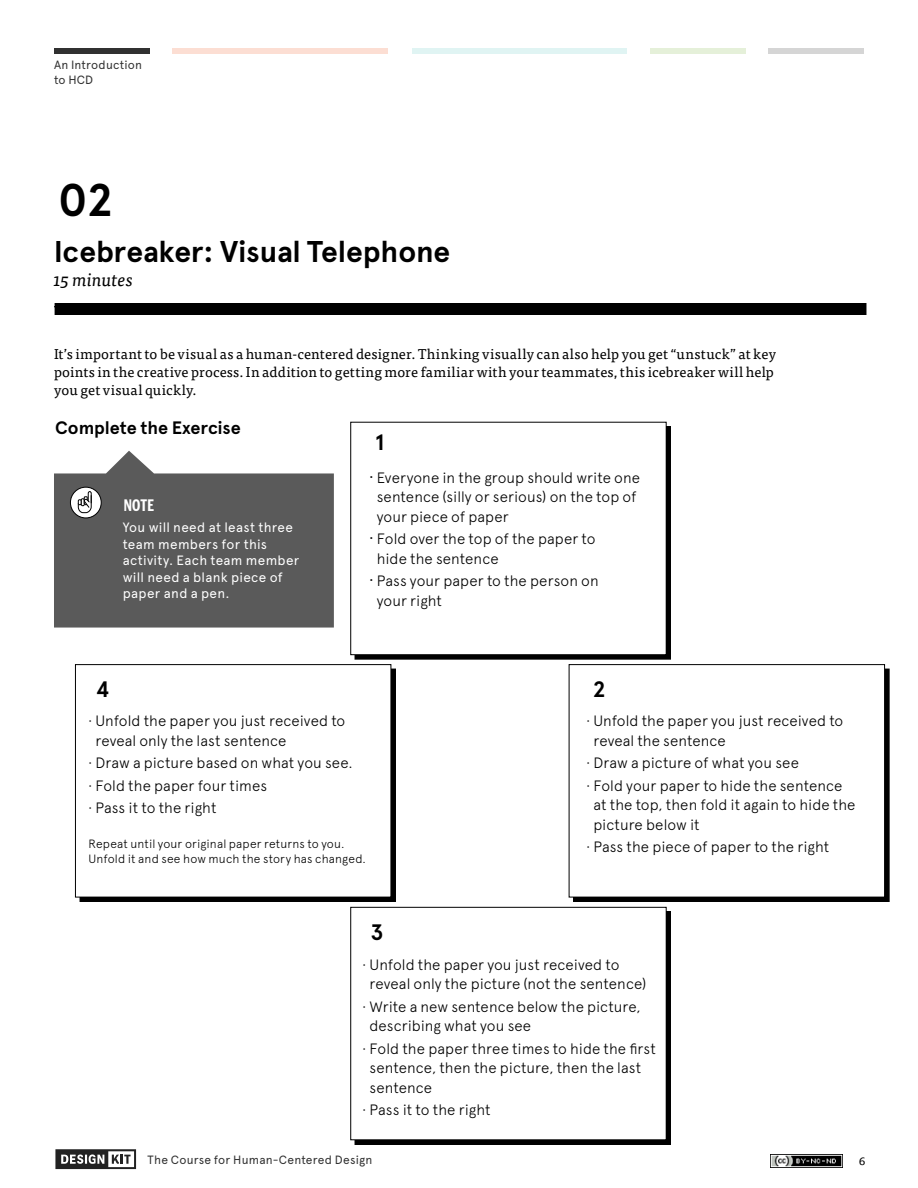
<style>
.page{position:relative;width:918px;height:1188px;background:#fff}
.page>*{position:absolute;margin:0;border:0;box-sizing:border-box;transform-origin:0 0}
.t1{font:700 45.9px "Apercu";color:#000}
.t2{font:700 30px "Apercu";letter-spacing:-.005em;color:#000}
.t3{font:700 22.35px "Apercu";color:#000}
.t4{font:700 18px "Apercu";letter-spacing:-.005em;color:#000}
.t5{font:italic 18px "Tisa OT";letter-spacing:-.005em;color:#000}
.t6{font:700 15.75px "Benton Sans Comp";color:#fff}
.t7{font:300 15px/19.5px "Apercu";letter-spacing:.005em;color:#000}
.t8{font:14.25px/18px "Tisa OT";letter-spacing:.015em;color:#000}
.t9{font:13.5px/16.5px "Apercu";letter-spacing:.025em;color:#fff}
.t10{font:300 12px/15px "Apercu";letter-spacing:.015em;color:#000}
.t11{font:12px/15px "Apercu";letter-spacing:.015em;color:#313131}
.t12{font:12px "Tisa OT";color:#000}
.s1{font-size:12px}
</style>
<div class="page">
<div style="left:173px;top:48px;width:107px;height:6px;background:#fcded3"></div>
<div style="left:280px;top:48px;width:108px;height:6px;background:#fcded3"></div>
<div style="left:412px;top:48px;width:215px;height:6px;background:#e0f4f3"></div>
<div style="left:768px;top:48px;width:96px;height:6px;background:#d5d5d5"></div>
<div style="left:54px;top:48px;width:95px;height:6px;background:#313131"></div>
<div style="left:650px;top:48px;width:95px;height:5px;background:#e5f0d9"></div>
<svg style="left:55px;top:1150px;width:81px;height:19px"></svg>
<img style="left:770px;top:1154px;width:72px;height:14px">
<hr style="left:54px;top:306px;width:810px;height:1px;background:#000">
<div style="left:355px;top:911px;width:316px;height:234px;background:#000"></div>
<div style="left:351px;top:907px;width:315px;height:233px;background:#fff"></div>
<div style="left:350px;top:907px;width:317px;height:233px;border:1px solid #000"></div>
<div style="left:355px;top:426px;width:316px;height:234px;background:#000"></div>
<div style="left:351px;top:422px;width:315px;height:233px;background:#fff"></div>
<div style="left:350px;top:422px;width:317px;height:233px;border:1px solid #000"></div>
<div style="left:573px;top:669px;width:317px;height:233px;background:#000"></div>
<div style="left:569px;top:665px;width:316px;height:232px;background:#fff"></div>
<div style="left:569px;top:664px;width:316px;height:234px;border:1px solid #000"></div>
<div style="left:79px;top:669px;width:317px;height:233px;background:#000"></div>
<div style="left:75px;top:665px;width:316px;height:232px;background:#fff"></div>
<div style="left:75px;top:664px;width:316px;height:234px;border:1px solid #000"></div>
<div style="left:55px;top:303px;width:811px;height:12px;background:#000"></div>
<svg style="left:54px;top:451px;width:280px;height:177px;background:#6d6d6d"></svg>
<div style="left:70px;top:487px;width:31px;height:31px;background:#fff;border-radius:50%"></div>
<div style="left:70px;top:487px;width:32px;height:31px;border:1px solid #000;border-radius:50%"></div>
<svg style="left:77px;top:491px;width:15px;height:23px"></svg>
<p class="t11" style="left:54px;top:57px;width:90px">An Introduction to HCD</p>
<h1 class="t1" style="left:58px;top:173px;width:57px">02</h1>
<h2 class="t2" style="left:54px;top:233px;width:398px">Icebreaker: Visual Telephone</h2>
<p class="t5" style="left:54px;top:269px;width:81px">15 minutes</p>
<p class="t8" style="left:54px;top:346px;width:724px">It’s important to be visual as a human-centered designer. Thinking visually can also help you get “unstuck” at key points in the creative process. In addition to getting more familiar with your teammates, this icebreaker will help you get visual quickly.</p>
<p class="t4" style="left:55px;top:417px;width:187px">Complete the Exercise</p>
<p class="t6" style="left:124px;top:496px;width:32px">NOTE</p>
<p class="t9" style="left:123px;top:519px;width:178px">You will need at least three team members for this activity. Each team member will need a blank piece of paper and a pen.</p>
<h3 class="t3" style="left:375px;top:429px;width:11px">1</h3>
<p class="t7" style="left:377px;top:468px;width:265px;text-indent:-8px">• Everyone in the group should write one sentence (silly or serious) on the top of your piece of paper</p>
<p class="t7" style="left:377px;top:529px;width:220px;text-indent:-8px">• Fold over the top of the paper to hide the sentence</p>
<p class="t7" style="left:377px;top:571px;width:223px;text-indent:-8px">• Pass your paper to the person on your right</p>
<h3 class="t3" style="left:96px;top:675px;width:15px">4</h3>
<h3 class="t3" style="left:593px;top:675px;width:14px">2</h3>
<p class="t7" style="left:95px;top:711px;width:252px;text-indent:-7px"><span class="s1">•</span> Unfold the paper you just received to reveal only the last sentence</p>
<p class="t7" style="left:89px;top:753px;width:266px"><span class="s1">•</span> Draw a picture based on what you see.</p>
<p class="t7" style="left:89px;top:776px;width:180px"><span class="s1">•</span> Fold the paper four times</p>
<p class="t7" style="left:89px;top:798px;width:130px"><span class="s1">•</span> Pass it to the right</p>
<p class="t10" style="left:89px;top:836px;width:279px">Repeat until your original paper returns to you.<br>Unfold it and see how much the story has changed.</p>
<h3 class="t3" style="left:371px;top:918px;width:15px">3</h3>
<p class="t7" style="left:593px;top:711px;width:252px;text-indent:-7px"><span class="s1">•</span> Unfold the paper you just received to reveal the sentence</p>
<p class="t7" style="left:587px;top:753px;width:214px"><span class="s1">•</span> Draw a picture of what you see</p>
<p class="t7" style="left:593px;top:776px;width:264px;text-indent:-7px"><span class="s1">•</span> Fold your paper to hide the sentence at the top, then fold it again to hide the picture below it</p>
<p class="t7" style="left:587px;top:837px;width:244px"><span class="s1">•</span> Pass the piece of paper to the right</p>
<p class="t7" style="left:370px;top:954px;width:278px;text-indent:-7px"><span class="s1">•</span> Unfold the paper you just received to reveal only the picture (not the sentence)</p>
<p class="t7" style="left:370px;top:996px;width:273px;text-indent:-7px"><span class="s1">•</span> Write a new sentence below the picture, describing what you see</p>
<p class="t7" style="left:370px;top:1038px;width:288px;text-indent:-7px"><span class="s1">•</span> Fold the paper three times to hide the first sentence, then the picture, then the last sentence</p>
<p class="t7" style="left:363px;top:1100px;width:130px"><span class="s1">•</span> Pass it to the right</p>
<p class="t11" style="left:148px;top:1152px;width:226px">The Course for Human-Centered Design</p>
<p class="t12" style="left:859px;top:1154px;width:8px">6</p>
</div>
